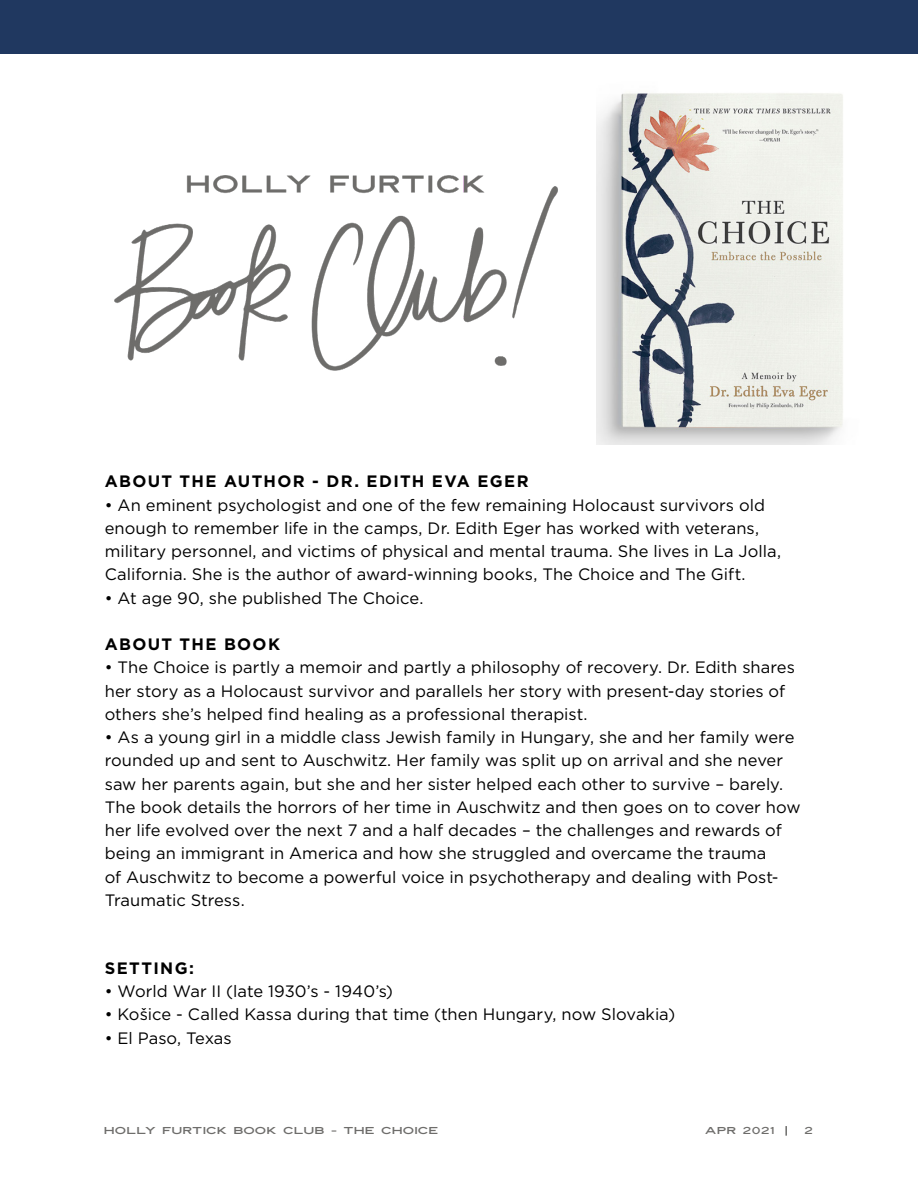
<style>
.page{position:relative;width:918px;height:1188px;background:#fff}
.page>*{position:absolute;margin:0;border:0;box-sizing:border-box;transform-origin:0 0}
.t1{font:16.5px/23.2px "Gotham";color:#000}
.t2{font:700 16.5px "Gotham";letter-spacing:.08em;color:#000}
.t3{font:9.75px "Modena Sans";letter-spacing:-.02em;color:#6e6d6b}
</style>
<div class="page">
<div style="left:0;top:0;width:918px;height:54px;background:#203860"></div>
<svg style="left:785px;top:1126px;width:2px;height:10px"></svg>
<img style="left:596px;top:93px;width:247px;height:352px">
<img style="left:114px;top:175px;width:444px;height:196px">
<p class="t2" style="left:105px;top:471px;width:426px">ABOUT THE AUTHOR - DR. EDITH EVA EGER</p>
<p class="t1" style="left:105px;top:493px;width:678px">• An eminent psychologist and one of the few remaining Holocaust survivors old enough to remember life in the camps, Dr. Edith Eger has worked with veterans, military personnel, and victims of physical and mental trauma. She lives in La Jolla, California. She is the author of award-winning books, The Choice and The Gift.</p>
<p class="t1" style="left:105px;top:586px;width:320px">• At age 90, she published The Choice.</p>
<p class="t2" style="left:105px;top:633px;width:177px">ABOUT THE BOOK</p>
<p class="t1" style="left:105px;top:655px;width:692px">• The Choice is partly a memoir and partly a philosophy of recovery. Dr. Edith shares her story as a Holocaust survivor and parallels her story with present-day stories of others she’s helped find healing as a professional therapist.</p>
<p class="t1" style="left:105px;top:725px;width:697px">• As a young girl in a middle class Jewish family in Hungary, she and her family were rounded up and sent to Auschwitz. Her family was split up on arrival and she never saw her parents again, but she and her sister helped each other to survive – barely.<br>The book details the horrors of her time in Auschwitz and then goes on to cover how her life evolved over the next 7 and a half decades – the challenges and rewards of being an immigrant in America and how she struggled and overcame the trauma<br>of Auschwitz to become a powerful voice in psychotherapy and dealing with Post-Traumatic Stress.</p>
<p class="t2" style="left:105px;top:957px;width:91px">SETTING:</p>
<p class="t1" style="left:105px;top:979px;width:290px">• World War II (late 1930’s - 1940’s)</p>
<p class="t1" style="left:105px;top:1003px;width:572px">• Košice - Called Kassa during that time (then Hungary, now Slovakia)</p>
<p class="t1" style="left:105px;top:1026px;width:129px">• El Paso, Texas</p>
<p class="t3" style="left:104px;top:1124px;width:336px">HOLLY FURTICK BOOK CLUB - THE CHOICE</p>
<p class="t3" style="left:705px;top:1124px;width:72px">APR 2021</p>
<p class="t3" style="left:804px;top:1124px;width:10px">2</p>
</div>
